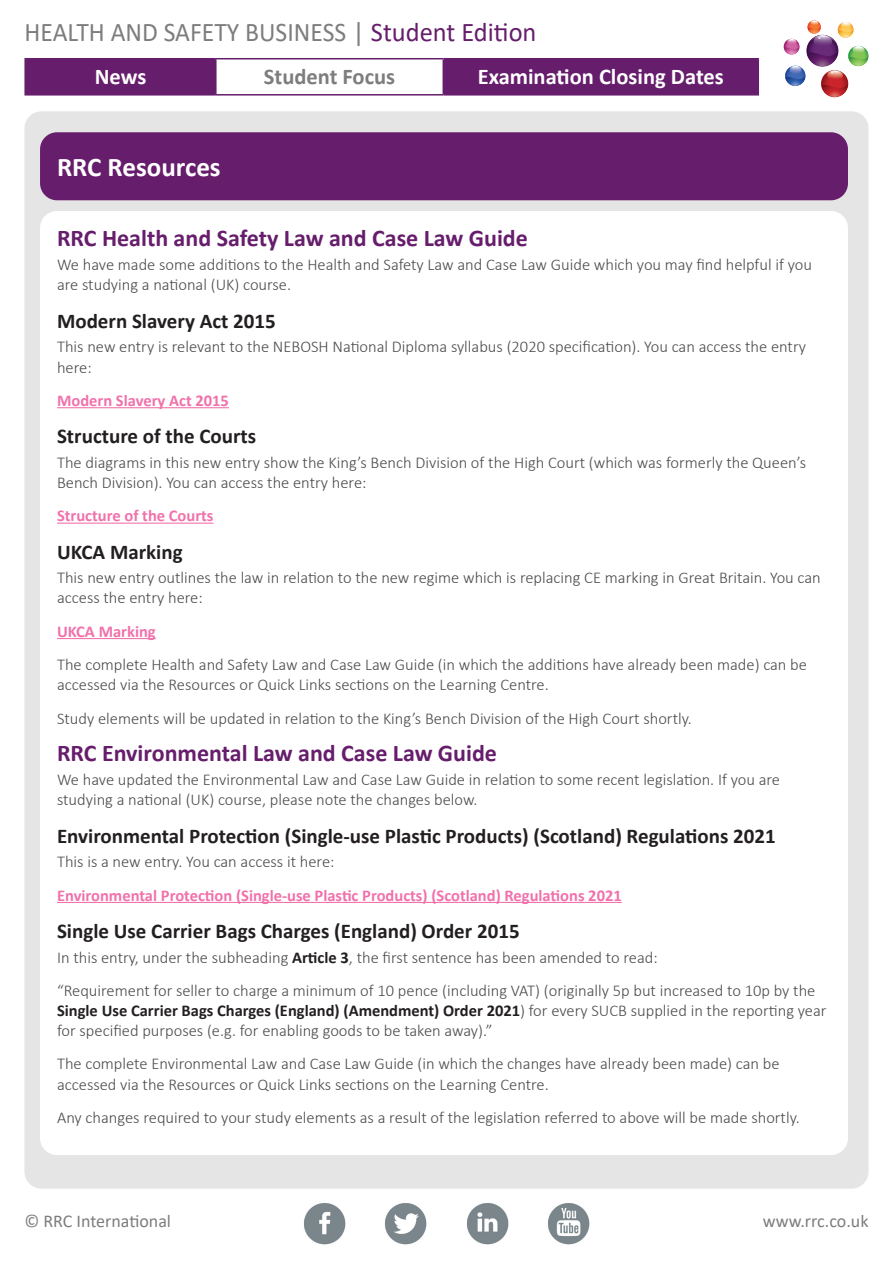
<style>
.page{position:relative;width:893px;height:1263px;background:#fff}
.page>*{position:absolute;margin:0;border:0;box-sizing:border-box;transform-origin:0 0}
.t1{font:27px "Calibri";color:#7d7d7d;scale:.95 1}
.t2{font:700 27px "Calibri";color:#fff}
.Main_header{font:700 24px "Calibri";color:#661d6c}
.t3{font:700 22.5px "Calibri";color:#fff}
.t4{font:700 22.5px "Calibri";color:#7d7d7d}
.Sub-header{font:700 21px "Calibri";color:#231f20}
.t5{font:18px "Calibri";color:#7d7d7d}
.Body_Text{font:300 16.5px/20.1px "Calibri";color:#4b4b4b}
.Body_Text-2{font:700 16.5px "Calibri";color:#f171ab}
.s1{color:#661d6c}
.s2{font-weight:700;color:#231f20}
</style>
<div class="page">
<div style="left:24px;top:111px;width:844px;height:1078px;background:#e5e5e5;border-radius:17px"></div>
<div style="left:26px;top:59px;width:731px;height:35px;background:#661d6c"></div>
<div style="left:216px;top:59px;width:227px;height:36px;background:#fff"></div>
<hr style="left:24px;top:58px;width:192px;height:1px;background:#661d6c">
<hr style="left:24px;top:59px;width:2px;height:35px;background:#661d6c">
<hr style="left:216px;top:58px;width:227px;height:1px;background:#661d6c">
<hr style="left:443px;top:58px;width:316px;height:1px;background:#661d6c">
<hr style="left:757px;top:59px;width:2px;height:35px;background:#661d6c">
<hr style="left:24px;top:94px;width:192px;height:2px;background:#661d6c">
<hr style="left:216px;top:94px;width:227px;height:2px;background:#661d6c">
<hr style="left:443px;top:94px;width:316px;height:2px;background:#661d6c">
<hr style="left:215px;top:59px;width:2px;height:35px;background:#661d6c">
<hr style="left:443px;top:59px;width:1px;height:35px;background:#661d6c">
<img style="left:784px;top:20px;width:85px;height:77px">
<img style="left:304px;top:1203px;width:42px;height:42px">
<img style="left:385px;top:1203px;width:42px;height:42px">
<img style="left:467px;top:1203px;width:42px;height:42px">
<img style="left:548px;top:1203px;width:42px;height:42px">
<div style="left:40px;top:132px;width:808px;height:68px;background:#661d6c;border-radius:17px"></div>
<div style="left:40px;top:211px;width:808px;height:944px;background:#fff;border-radius:17px"></div>
<hr style="left:57px;top:407px;width:172px;height:1px;background:#f171ab">
<hr style="left:57px;top:523px;width:157px;height:1px;background:#f171ab">
<hr style="left:57px;top:638px;width:99px;height:1px;background:#f171ab">
<hr style="left:57px;top:902px;width:565px;height:1px;background:#f171ab">
<h1 class="t1" style="left:24px;top:13px;width:540px">HEALTH AND SAFETY BUSINESS | <span class="s1">Student Edition</span></h1>
<h3 class="t3" style="left:95px;top:61px;width:53px">News</h3>
<h3 class="t4" style="left:264px;top:61px;width:133px">Student Focus</h3>
<h3 class="t3" style="left:478px;top:61px;width:248px">Examination Closing Dates</h3>
<p class="t2" style="left:57px;top:148px;width:165px">RRC Resources</p>
<p class="Main_header" style="left:57px;top:221px;width:472px">RRC Health and Safety Law and Case Law Guide</p>
<p class="Body_Text" style="left:57px;top:255px;width:756px">We have made some additions to the Health and Safety Law and Case Law Guide which you may find helpful if you are studying a national (UK) course.</p>
<p class="Sub-header" style="left:57px;top:306px;width:220px">Modern Slavery Act 2015</p>
<p class="Body_Text" style="left:57px;top:337px;width:750px">This new entry is relevant to the NEBOSH National Diploma syllabus (2020 specification). You can access the entry here:</p>
<p class="Body_Text-2" style="left:57px;top:389px;width:173px">Modern Slavery Act 2015</p>
<p class="Sub-header" style="left:57px;top:422px;width:201px">Structure of the Courts</p>
<p class="Body_Text" style="left:57px;top:452px;width:751px">The diagrams in this new entry show the King’s Bench Division of the High Court (which was formerly the Queen’s<br>Bench Division). You can access the entry here:</p>
<p class="Body_Text-2" style="left:57px;top:504px;width:158px">Structure of the Courts</p>
<p class="Sub-header" style="left:57px;top:537px;width:127px">UKCA Marking</p>
<p class="Body_Text" style="left:57px;top:567px;width:765px">This new entry outlines the law in relation to the new regime which is replacing CE marking in Great Britain. You can access the entry here:</p>
<p class="Body_Text-2" style="left:57px;top:619px;width:100px">UKCA Marking</p>
<p class="Body_Text" style="left:57px;top:654px;width:751px">The complete Health and Safety Law and Case Law Guide (in which the additions have already been made) can be accessed via the Resources or Quick Links sections on the Learning Centre.</p>
<p class="Body_Text" style="left:57px;top:708px;width:636px">Study elements will be updated in relation to the King’s Bench Division of the High Court shortly.</p>
<p class="Main_header" style="left:57px;top:736px;width:441px">RRC Environmental Law and Case Law Guide</p>
<p class="Body_Text" style="left:57px;top:769px;width:724px">We have updated the Environmental Law and Case Law Guide in relation to some recent legislation. If you are studying a national (UK) course, please note the changes below.</p>
<p class="Sub-header" style="left:57px;top:821px;width:720px">Environmental Protection (Single-use Plastic Products) (Scotland) Regulations 2021</p>
<p class="Body_Text" style="left:57px;top:851px;width:279px">This is a new entry. You can access it here:</p>
<p class="Body_Text-2" style="left:57px;top:883px;width:566px">Environmental Protection (Single-use Plastic Products) (Scotland) Regulations 2021</p>
<p class="Sub-header" style="left:57px;top:916px;width:464px">Single Use Carrier Bags Charges (England) Order 2015</p>
<p class="Body_Text" style="left:57px;top:947px;width:602px">In this entry, under the subheading <span class="s2">Article 3</span>, the first sentence has been amended to read:</p>
<p class="Body_Text" style="left:57px;top:980px;width:771px">“Requirement for seller to charge a minimum of 10 pence (including VAT) (originally 5p but increased to 10p by the<br><span class="s2">Single Use Carrier Bags Charges (England) (Amendment) Order 2021</span>) for every SUCB supplied in the reporting year for specified purposes (e.g. for enabling goods to be taken away).”</p>
<p class="Body_Text" style="left:57px;top:1054px;width:724px">The complete Environmental Law and Case Law Guide (in which the changes have already been made) can be accessed via the Resources or Quick Links sections on the Learning Centre.</p>
<p class="Body_Text" style="left:57px;top:1107px;width:744px">Any changes required to your study elements as a result of the legislation referred to above will be made shortly.</p>
<p class="t5" style="left:24px;top:1209px;width:148px">© RRC International</p>
<p class="t5" style="left:763px;top:1209px;width:107px">www.rrc.co.uk</p>
</div>
